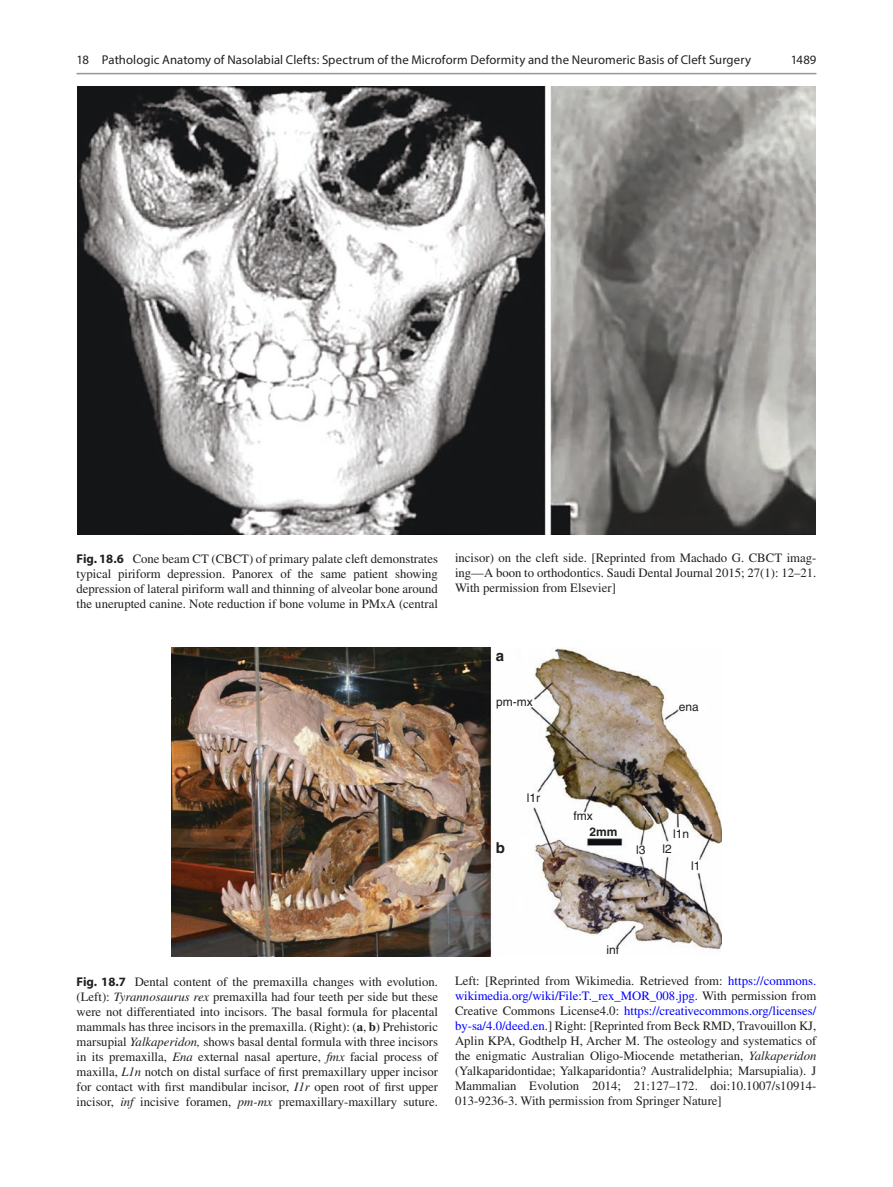
<style>
.page{position:relative;width:893px;height:1187px;background:#fff}
.page>*{position:absolute;margin:0;border:0;box-sizing:border-box;transform-origin:0 0}
.t1{font:700 15px "Helvetica";color:#1d1e1f}
.t2{font:12.75px/15px "Times LT Std";color:#231f20;text-align:justify}
.t3{font:12.75px "Myriad Pro";letter-spacing:.005em;color:#231f20}
.t4{font:12px "Helvetica";color:#1d1e1f}
.t5{font:700 12px "Helvetica";color:#1d1e1f}
.s1{font-family:"Myriad Pro";font-weight:700}
.s2{font-style:italic}
.s3{font-weight:700}
.s4{color:#00f}
</style>
<div class="page">
<img style="left:78px;top:87px;width:738px;height:447px">
<img style="left:171px;top:648px;width:551px;height:308px">
<hr style="left:77px;top:73px;width:739px;height:1px;background:#939598">
<p class="t3" style="left:77px;top:52px;width:676px">18 Pathologic Anatomy of Nasolabial Clefts: Spectrum of the Microform Deformity and the Neuromeric Basis of Cleft Surgery</p>
<p class="t3" style="left:791px;top:52px;width:27px">1489</p>
<p class="t2" style="left:77px;top:551px;width:363px"><span class="s1">Fig. 18.6</span> Cone beam CT (CBCT) of primary palate cleft demonstrates typical piriform depression. Panorex of the same patient showing depression of lateral piriform wall and thinning of alveolar bone around the unerupted canine. Note reduction if bone volume in PMxA (central</p>
<p class="t2" style="left:455px;top:550px;width:363px">incisor) on the cleft side. [Reprinted from Machado G. CBCT imag&shy;ing—A boon to orthodontics. Saudi Dental Journal 2015; 27(1): 12–21.<br>With permission from Elsevier]</p>
<p class="t1" style="left:496px;top:646px;width:10px">a</p>
<p class="t4" style="left:496px;top:695px;width:38px">pm-mx</p>
<p class="t4" style="left:679px;top:699px;width:22px">ena</p>
<p class="t1" style="left:496px;top:838px;width:11px">b</p>
<p class="t4" style="left:527px;top:791px;width:15px">l1r</p>
<p class="t4" style="left:573px;top:809px;width:21px">fmx</p>
<p class="t5" style="left:589px;top:824px;width:30px">2mm</p>
<p class="t4" style="left:673px;top:826px;width:18px">l1n</p>
<p class="t4" style="left:636px;top:843px;width:11px">l3</p>
<p class="t4" style="left:663px;top:841px;width:11px">l2</p>
<p class="t4" style="left:691px;top:858px;width:11px">l1</p>
<p class="t4" style="left:607px;top:943px;width:14px">inf</p>
<p class="t2" style="left:77px;top:974px;width:363px"><span class="s1">Fig. 18.7</span> Dental content of the premaxilla changes with evolution. (Left): <span class="s2">Tyrannosaurus rex</span> premaxilla had four teeth per side but these were not differentiated into incisors. The basal formula for placental mammals has three incisors in the premaxilla. (Right): (<span class="s3">a</span>, <span class="s3">b</span>) Prehistoric marsupial <span class="s2">Yalkaperidon,</span> shows basal dental formula with three incisors in its premaxilla, <span class="s2">Ena</span> external nasal aperture, <span class="s2">fmx</span> facial process of maxilla, <span class="s2">L1n</span> notch on distal surface of first premaxillary upper incisor for contact with first mandibular incisor, <span class="s2">I1r</span> open root of first upper incisor, <span class="s2">inf</span> incisive foramen, <span class="s2">pm-mx</span> premaxillary-maxillary suture.</p>
<p class="t2" style="left:455px;top:973px;width:363px">Left: [Reprinted from Wikimedia. Retrieved from: <span class="s4">https://commons. wikimedia.org/wiki/File:T._rex_MOR_008.jpg</span>. With permission from Creative Commons License4.0: <span class="s4">https://creativecommons.org/licenses/ by-sa/4.0/deed.en</span>.] Right: [Reprinted from Beck RMD, Travouillon KJ, Aplin KPA, Godthelp H, Archer M. The osteology and systematics of the enigmatic Australian Oligo-Miocende metatherian, <span class="s2">Yalkaperidon </span>(Yalkaparidontidae; Yalkaparidontia? Australidelphia; Marsupialia). J Mammalian Evolution 2014; 21:127–172. doi:10.1007/s10914- 013-9236-3. With permission from Springer Nature]</p>
</div>
